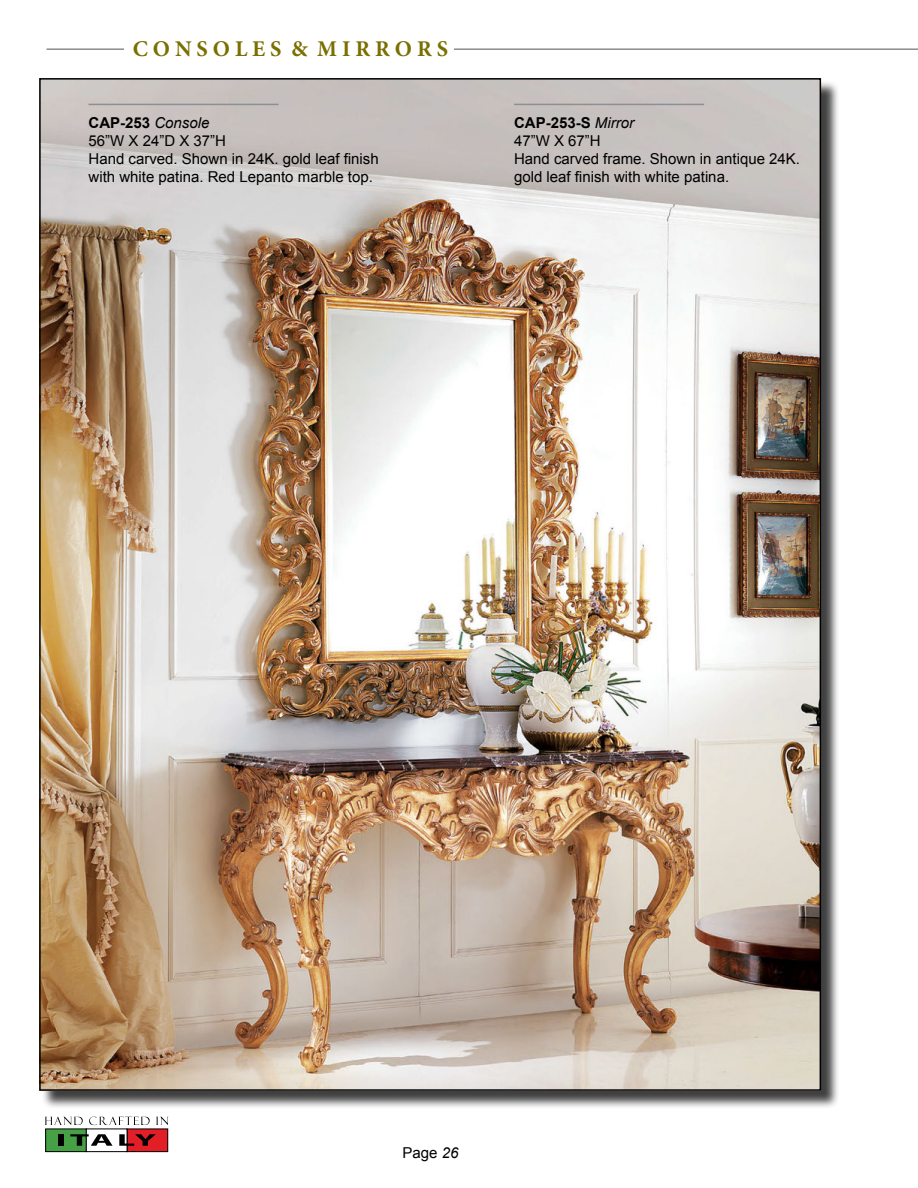
<style>
.page{position:relative;width:918px;height:1188px;background:#fff}
.page>*{position:absolute;margin:0;border:0;box-sizing:border-box;transform-origin:0 0}
.t1{font:700 22.5px "Minion Pro";color:#7a6f00}
.t2{font:15px/18px "Arial";color:#000}
.t3{font:700 15px "Arial";color:#000}
.s1{font-weight:400;font-style:italic}
.s2{font-style:italic}
</style>
<div class="page">
<hr style="left:46px;top:48px;width:872px;height:2px;background:#8a8c8f">
<div style="left:125px;top:37px;width:329px;height:23px;background:#fff"></div>
<div style="left:46px;top:1129px;width:40px;height:23px;background:#46a146"></div>
<div style="left:45px;top:1128px;width:42px;height:24px;border:1px solid #000"></div>
<div style="left:127px;top:1129px;width:41px;height:23px;background:#e21f26"></div>
<div style="left:127px;top:1128px;width:41px;height:24px;border:1px solid #000"></div>
<div style="left:86px;top:1128px;width:41px;height:24px;border:1px solid #000"></div>
<svg style="left:45px;top:1117px;width:38px;height:8px"></svg>
<svg style="left:89px;top:1116px;width:61px;height:9px"></svg>
<svg style="left:156px;top:1117px;width:12px;height:8px"></svg>
<div style="left:59px;top:1134px;width:5px;height:12px;background:#000"></div>
<svg style="left:70px;top:1134px;width:43px;height:12px"></svg>
<svg style="left:119px;top:1134px;width:37px;height:12px"></svg>
<div style="left:41px;top:80px;width:799px;height:1030px;background:#000;opacity:.75"></div>
<img style="left:42px;top:81px;width:776px;height:1007px">
<hr style="left:89px;top:104px;width:190px;height:1px;background:#8d8f92">
<hr style="left:514px;top:104px;width:190px;height:1px;background:#8d8f92">
<h1 class="t1" style="left:133px;top:33px;width:317px">C O N S O L E S &amp; M I R R O R S</h1>
<p class="t3" style="left:89px;top:113px;width:122px">CAP-253 <span class="s1">Console</span></p>
<p class="t2" style="left:89px;top:132px;width:139px">56”W X 24”D X 37”H</p>
<p class="t2" style="left:89px;top:150px;width:292px">Hand carved. Shown in 24K. gold leaf finish with white patina. Red Lepanto marble top.</p>
<p class="t3" style="left:514px;top:113px;width:122px">CAP-253-S <span class="s1">Mirror</span></p>
<p class="t2" style="left:514px;top:132px;width:88px">47”W X 67”H</p>
<p class="t2" style="left:514px;top:150px;width:287px">Hand carved frame. Shown in antique 24K. gold leaf finish with white patina.</p>
<p class="t2" style="left:403px;top:1144px;width:57px">Page <span class="s2">26</span></p>
</div>
